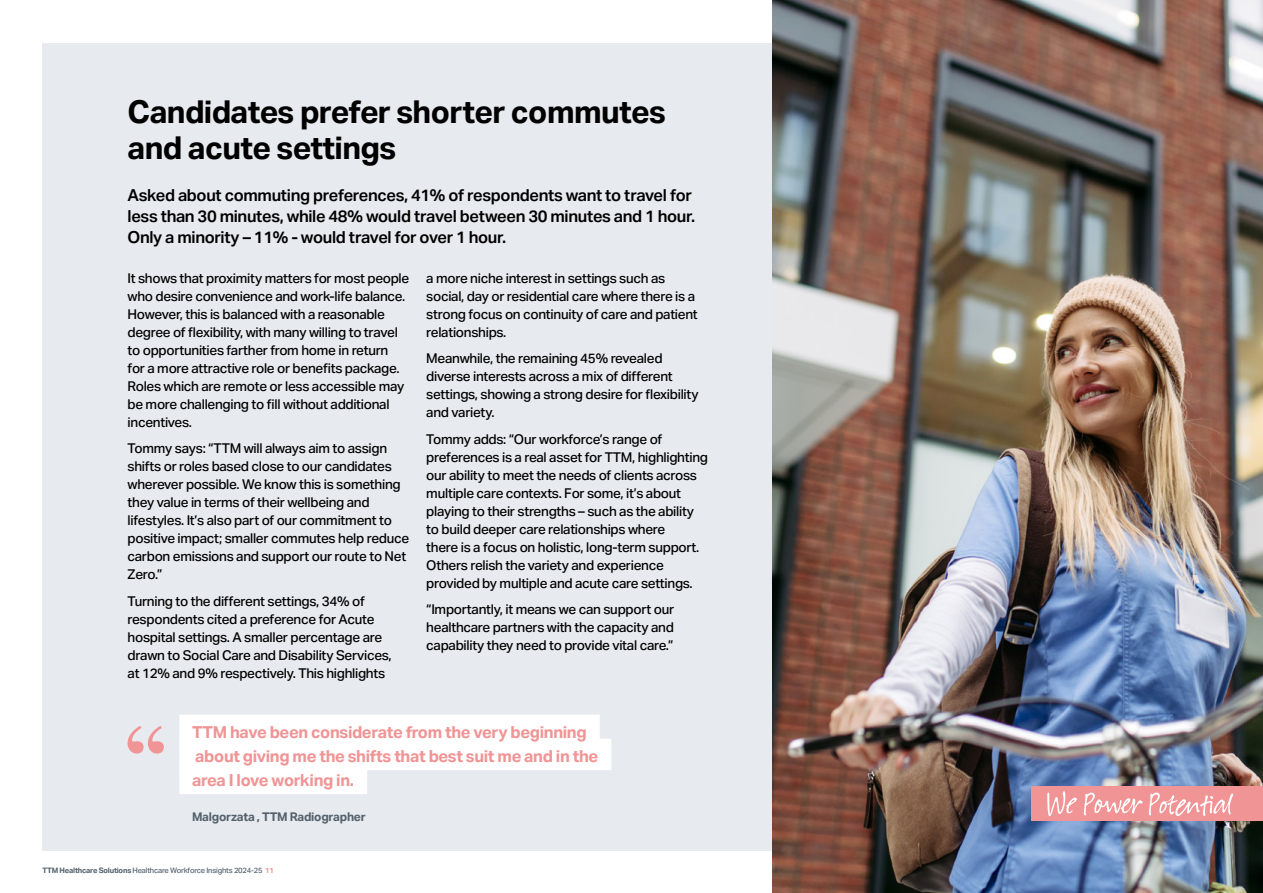
<style>
.page{position:relative;width:1263px;height:893px;background:#fff}
.page>*{position:absolute;margin:0;border:0;box-sizing:border-box;transform-origin:0 0}
.t1{font:700 31.5px/36px "Aktiv Grotesk";letter-spacing:-.02em;color:#000}
.t2{font:600 16.5px/21px "Aktiv Grotesk";letter-spacing:-.02em;color:#000}
.t3{font:700 16.5px/24px "Aktiv Grotesk";letter-spacing:-.02em;color:#f19495}
.t4{font:500 13.5px/18px "Aktiv Grotesk";letter-spacing:-.02em;color:#000}
.t5{font:700 12px "Aktiv Grotesk";letter-spacing:-.02em;color:#54616c}
.t6{font:500 7.5px "Aktiv Grotesk";letter-spacing:-.025em;color:#54616c}
.s1{font-weight:700}
.s2{font-weight:700;color:#f19495}
</style>
<div class="page">
<div style="left:43px;top:43px;width:939px;height:807px;background:#e7ebef"></div>
<div style="left:179px;top:715px;width:421px;height:31px;background:#fff"></div>
<div style="left:179px;top:739px;width:432px;height:31px;background:#fff"></div>
<div style="left:179px;top:763px;width:188px;height:31px;background:#fff"></div>
<svg style="left:128px;top:726px;width:36px;height:28px"></svg>
<img style="left:773px;top:0;width:490px;height:893px">
<div style="left:1031px;top:787px;width:232px;height:34px;background:#f19495"></div>
<svg style="left:1047px;top:791px;width:186px;height:25px"></svg>
<h1 class="t1" style="left:128px;top:94px;width:540px">Candidates prefer shorter commutes and acute settings</h1>
<p class="t2" style="left:128px;top:185px;width:569px">Asked about commuting preferences, 41% of respondents want to travel for less than 30 minutes, while 48% would travel between 30 minutes and 1 hour.<br>Only a minority – 11% - would travel for over 1 hour.</p>
<p class="t4" style="left:128px;top:269px;width:283px">It shows that proximity matters for most people who desire convenience and work-life balance.<br>However, this is balanced with a reasonable degree of flexibility, with many willing to travel to opportunities farther from home in return<br>for a more attractive role or benefits package.<br>Roles which are remote or less accessible may be more challenging to fill without additional incentives.</p>
<p class="t4" style="left:128px;top:440px;width:283px">Tommy says: “TTM will always aim to assign shifts or roles based close to our candidates wherever possible. We know this is something they value in terms of their wellbeing and lifestyles. It’s also part of our commitment to positive impact; smaller commutes help reduce carbon emissions and support our route to Net Zero.”</p>
<p class="t4" style="left:128px;top:592px;width:266px">Turning to the different settings, 34% of respondents cited a preference for Acute hospital settings. A smaller percentage are drawn to Social Care and Disability Services, at 12% and 9% respectively. This highlights</p>
<p class="t4" style="left:426px;top:269px;width:273px">a more niche interest in settings such as social, day or residential care where there is a strong focus on continuity of care and patient relationships.</p>
<p class="t4" style="left:426px;top:350px;width:274px">Meanwhile, the remaining 45% revealed diverse interests across a mix of different settings, showing a strong desire for flexibility and variety.</p>
<p class="t4" style="left:426px;top:430px;width:283px">Tommy adds: “Our workforce’s range of preferences is a real asset for TTM, highlighting our ability to meet the needs of clients across multiple care contexts. For some, it’s about playing to their strengths – such as the ability to build deeper care relationships where<br>there is a focus on holistic, long-term support.<br>Others relish the variety and experience provided by multiple and acute care settings.</p>
<p class="t4" style="left:426px;top:601px;width:249px;text-align:justify">“Importantly, it means we can support our healthcare partners with the capacity and capability they need to provide vital care.”</p>
<p class="t3" style="left:192px;top:720px;width:408px">TTM have been considerate from the very beginning about giving me the shifts that best suit me and in the area I love working in.</p>
<p class="t5" style="left:192px;top:810px;width:175px">Malgorzata , TTM Radiographer</p>
<p class="t6" style="left:43px;top:866px;width:233px"><span class="s1">TTM Healthcare Solutions</span> Healthcare Workforce Insights 2024-25 <span class="s2">11</span></p>
</div>
